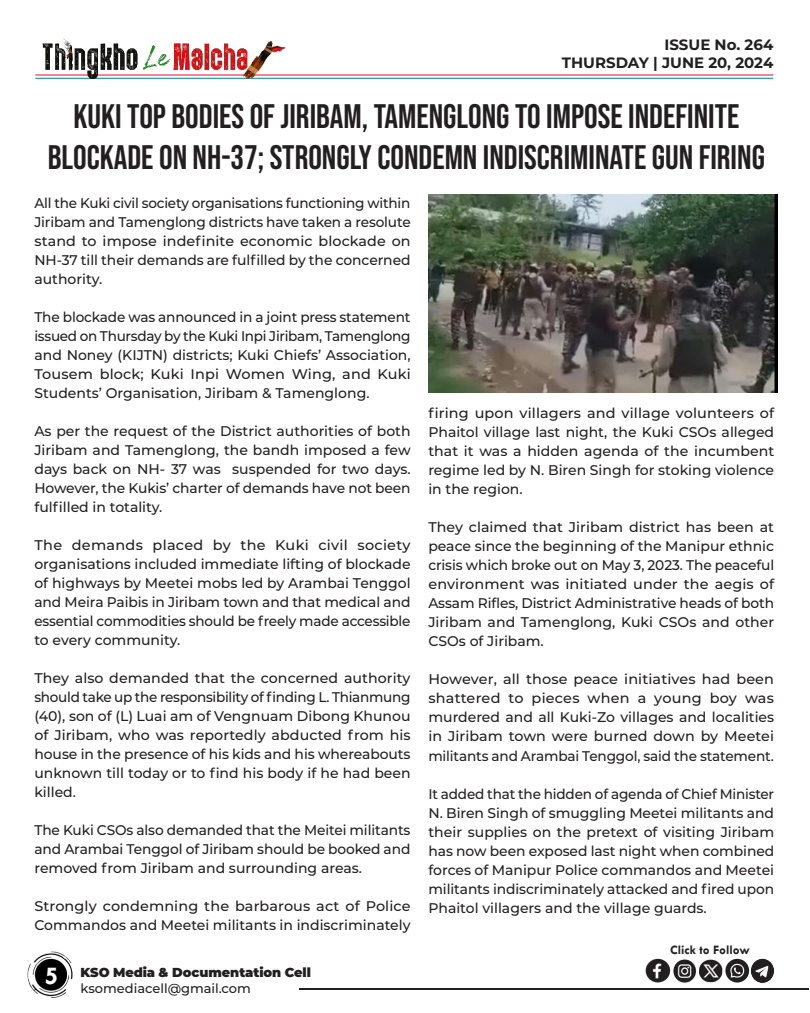
<style>
.page{position:relative;width:810px;height:1013px;background:#fff}
.page>*{position:absolute;margin:0;border:0;box-sizing:border-box;transform-origin:0 0}
.t1{font:34px/40.8px "Bebas Neue";color:#231f20;text-align:center}
.t2{font:700 26px "Tw Cen";color:#fff}
.t3{font:700 15px/18px "Montserrat";color:#231f20;text-align:right}
.t4{font:500 14px/19px "Montserrat";color:#231f20;text-align:justify}
.t5{font:900 13px "Montserrat";letter-spacing:-.005em;color:#231f20}
.t6{font:500 13px "Montserrat";color:#231f20}
.t7{font:700 13px "Tw Cen";color:#231f20}
</style>
<div class="page">
<hr style="left:299px;top:988px;width:509px;height:1px;background:#231f20">
<img style="left:27px;top:951px;width:46px;height:47px">
<hr style="left:35px;top:74px;width:738px;height:1px;background:#ff002d">
<hr style="left:35px;top:78px;width:738px;height:1px;background:#00848b">
<img style="left:35px;top:38px;width:254px;height:41px">
<img style="left:645px;top:958px;width:129px;height:25px">
<img style="left:428px;top:194px;width:349px;height:198px">
<p class="t3" style="left:562px;top:35px;width:213px">ISSUE No. 264<br>THURSDAY | JUNE 20, 2024</p>
<h1 class="t1" style="left:48px;top:95px;width:719px">KUKI TOP BODIES OF JIRIBAM, TAMENGLONG TO IMPOSE INDEFINITE<br>BLOCKADE ON NH-37; STRONGLY CONDEMN INDISCRIMINATE GUN FIRING</h1>
<p class="t4" style="left:34px;top:193px;width:378px">All the Kuki civil society organisations functioning within Jiribam and Tamenglong districts have taken a resolute stand to impose indefinite economic blockade on NH-37 till their demands are fulfilled by the concerned authority.</p>
<p class="t4" style="left:34px;top:307px;width:378px">The blockade was announced in a joint press statement issued on Thursday by the Kuki Inpi Jiribam, Tamenglong and Noney (KIJTN) districts; Kuki Chiefs’ Association, Tousem block; Kuki Inpi Women Wing, and Kuki Students’ Organisation, Jiribam &amp; Tamenglong.</p>
<p class="t4" style="left:34px;top:421px;width:378px">As per the request of the District authorities of both Jiribam and Tamenglong, the bandh imposed a few days back on NH- 37 was suspended for two days.<br>However, the Kukis’ charter of demands have not been fulfilled in totality.</p>
<p class="t4" style="left:34px;top:535px;width:378px">The demands placed by the Kuki civil society organisations included immediate lifting of blockade of highways by Meetei mobs led by Arambai Tenggol and Meira Paibis in Jiribam town and that medical and essential commodities should be freely made accessible to every community.</p>
<p class="t4" style="left:34px;top:668px;width:378px">They also demanded that the concerned authority should take up the responsibility of finding L. Thianmung (40), son of (L) Luai am of Vengnuam Dibong Khunou of Jiribam, who was reportedly abducted from his house in the presence of his kids and his whereabouts unknown till today or to find his body if he had been killed.</p>
<p class="t4" style="left:34px;top:820px;width:378px">The Kuki CSOs also demanded that the Meitei militants and Arambai Tenggol of Jiribam should be booked and removed from Jiribam and surrounding areas.</p>
<p class="t4" style="left:34px;top:896px;width:378px">Strongly condemning the barbarous act of Police<br>Commandos and Meetei militants in indiscriminately</p>
<p class="t4" style="left:428px;top:403px;width:347px">firing upon villagers and village volunteers of Phaitol village last night, the Kuki CSOs alleged that it was a hidden agenda of the incumbent regime led by N. Biren Singh for stoking violence in the region.</p>
<p class="t4" style="left:428px;top:517px;width:347px">They claimed that Jiribam district has been at peace since the beginning of the Manipur ethnic crisis which broke out on May 3, 2023. The peaceful environment was initiated under the aegis of Assam Rifles, District Administrative heads of both Jiribam and Tamenglong, Kuki CSOs and other CSOs of Jiribam.</p>
<p class="t4" style="left:428px;top:669px;width:347px">However, all those peace initiatives had been shattered to pieces when a young boy was murdered and all Kuki-Zo villages and localities in Jiribam town were burned down by Meetei militants and Arambai Tenggol, said the statement.</p>
<p class="t4" style="left:428px;top:783px;width:347px">It added that the hidden of agenda of Chief Minister N. Biren Singh of smuggling Meetei militants and their supplies on the pretext of visiting Jiribam has now been exposed last night when combined forces of Manipur Police commandos and Meetei militants indiscriminately attacked and fired upon Phaitol villagers and the village guards.</p>
<h2 class="t2" style="left:44px;top:960px;width:15px">5</h2>
<p class="t5" style="left:81px;top:962px;width:232px">KSO Media &amp; Documentation Cell</p>
<p class="t6" style="left:81px;top:978px;width:172px">ksomediacell@gmail.com</p>
<p class="t7" style="left:670px;top:942px;width:81px">Click to Follow</p>
</div>
